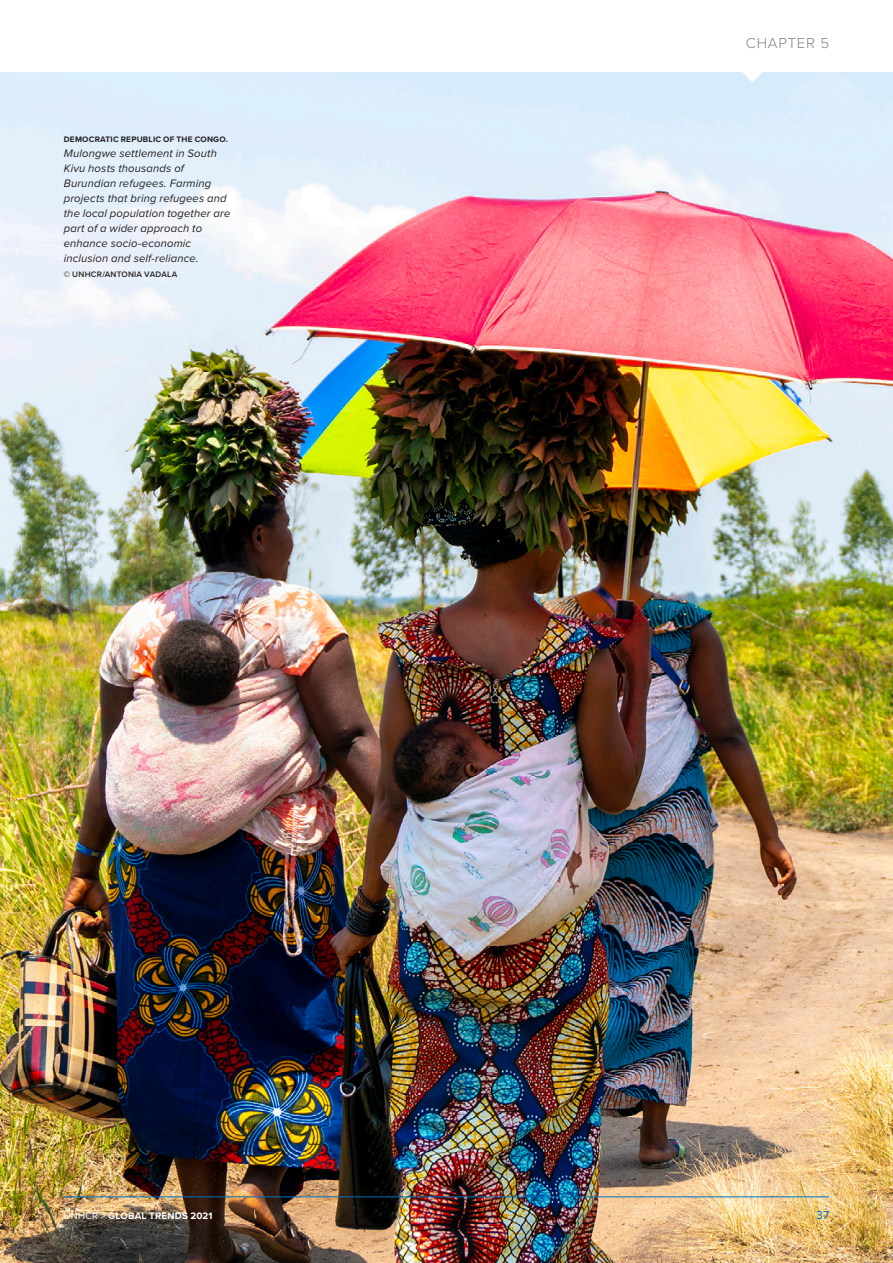
<style>
.page{position:relative;width:893px;height:1263px;background:#fff}
.page>*{position:absolute;margin:0;border:0;box-sizing:border-box;transform-origin:0 0}
.t1{font:300 15px "Proxima Nova";color:#808285}
.t2{font:12px "Proxima Nova";color:#0072bc}
._2021___Caption-Blac{font:italic 11.25px/15px "Proxima Nova";letter-spacing:.015em;color:#231f20}
._2021___link_call_ch{font:700 9.75px "Proxima Nova";letter-spacing:.02em;color:#fff}
._2021___Caption-Blac-2{font:700 8.25px "Proxima Nova";letter-spacing:.025em;color:#231f20}
._2021___Caption-Blac-3{font:600 8.25px "Proxima Nova";letter-spacing:.03em;color:#231f20}
.s1{font-weight:400}
</style>
<div class="page">
<img style="left:0;top:72px;width:893px;height:1191px">
<hr style="left:64px;top:1196px;width:765px;height:1px;background:#0072bc">
<svg style="left:739px;top:72px;width:27px;height:11px"></svg>
<p class="_2021___Caption-Blac-2" style="left:64px;top:133px;width:166px">DEMOCRATIC REPUBLIC OF THE CONGO.</p>
<p class="_2021___Caption-Blac" style="left:64px;top:145px;width:168px">Mulongwe settlement in South<br>Kivu hosts thousands of<br>Burundian refugees. Farming projects that bring refugees and the local population together are part of a wider approach to enhance socio-economic inclusion and self-reliance.</p>
<p class="_2021___Caption-Blac-3" style="left:64px;top:268px;width:115px">© UNHCR/ANTONIA VADALA</p>
<h1 class="t1" style="left:746px;top:32px;width:22px">CHAPTER</h1>
<h1 class="t1" style="left:820px;top:32px;width:10px">5</h1>
<p class="_2021___link_call_ch" style="left:64px;top:1208px;width:150px"><span class="s1">UNHCR &gt;</span> GLOBAL TRENDS 2021</p>
<p class="t2" style="left:816px;top:1206px;width:15px">37</p>
</div>
